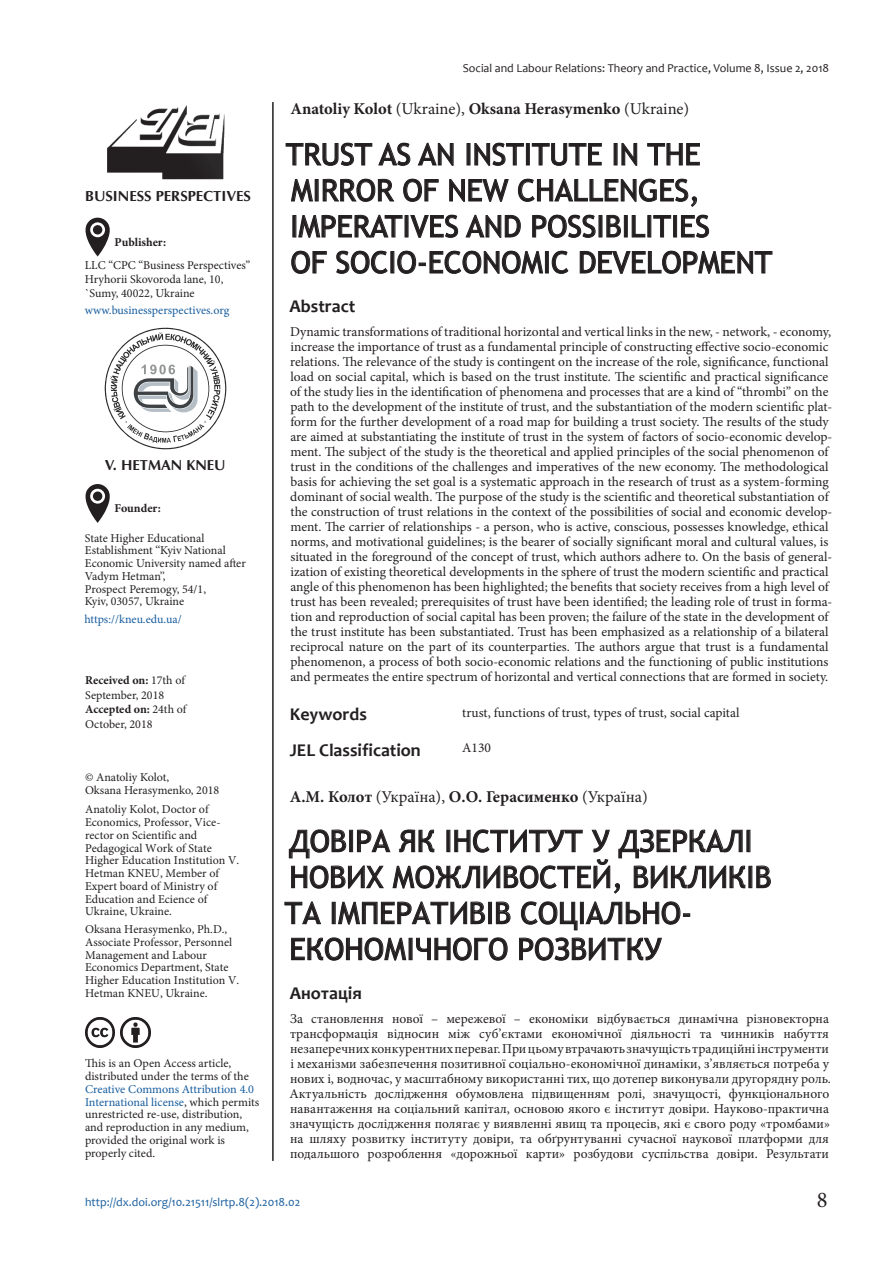
<style>
.page{position:relative;width:893px;height:1263px;background:#fff}
.page>*{position:absolute;margin:0;border:0;box-sizing:border-box;transform-origin:0 0}
.t1{font:30px/36px "Trebuchet MS";color:#231f20}
.t2{font:22.5px "Minion Pro";color:#231f20}
.t3{font:700 18px "Candara";color:#231f20}
.t4{font:700 16.5px "Minion Pro";color:#231f20}
.t5{font:700 14.85px "AG Opus";color:#231f20}
.t6{font:700 14.7px "AG Opus";color:#231f20}
.t7{font:13.5px/15px "Minion Pro";color:#231f20}
.t8{font:12px/12.8px "Minion Pro";color:#231f20}
.t9{font:12px "Candara";color:#231f20}
.t10{font:12px "Minion Pro";color:#175d9e}
.t11{font:12px "Candara";color:#175d9e}
.t12{font:700 12px "Minion Pro";color:#221e1f}
.t13{font:700 12px "Minion Pro";letter-spacing:-.005em;color:#231f20}
.s1{font-weight:700}
.s2{color:#175d9e}
.s3{font-weight:400}
</style>
<div class="page">
<svg style="left:285px;top:142px;width:126px;height:24px"></svg>
<svg style="left:418px;top:142px;width:36px;height:24px"></svg>
<svg style="left:474px;top:142px;width:50px;height:24px"></svg>
<div style="left:526px;top:144px;width:3px;height:21px;border:1px solid #231f20"></div>
<svg style="left:532px;top:143px;width:70px;height:23px"></svg>
<svg style="left:621px;top:143px;width:16px;height:23px"></svg>
<svg style="left:647px;top:143px;width:53px;height:23px"></svg>
<svg style="left:291px;top:179px;width:22px;height:23px"></svg>
<div style="left:315px;top:180px;width:3px;height:21px;border:1px solid #231f20"></div>
<svg style="left:322px;top:178px;width:72px;height:24px"></svg>
<svg style="left:403px;top:178px;width:36px;height:24px"></svg>
<svg style="left:449px;top:179px;width:60px;height:23px"></svg>
<svg style="left:518px;top:178px;width:179px;height:29px"></svg>
<svg style="left:298px;top:214px;width:105px;height:24px"></svg>
<svg style="left:410px;top:214px;width:48px;height:24px"></svg>
<svg style="left:465px;top:214px;width:56px;height:24px"></svg>
<svg style="left:532px;top:214px;width:64px;height:24px"></svg>
<svg style="left:606px;top:215px;width:15px;height:23px"></svg>
<div style="left:624px;top:216px;width:3px;height:21px;border:1px solid #231f20"></div>
<svg style="left:631px;top:215px;width:15px;height:23px"></svg>
<svg style="left:653px;top:215px;width:18px;height:23px"></svg>
<div style="left:674px;top:216px;width:3px;height:21px;border:1px solid #231f20"></div>
<svg style="left:681px;top:214px;width:28px;height:24px"></svg>
<svg style="left:291px;top:250px;width:36px;height:24px"></svg>
<svg style="left:336px;top:250px;width:52px;height:24px"></svg>
<svg style="left:397px;top:250px;width:146px;height:24px"></svg>
<div style="left:545px;top:252px;width:3px;height:21px;border:1px solid #231f20"></div>
<svg style="left:551px;top:250px;width:18px;height:24px"></svg>
<svg style="left:579px;top:250px;width:194px;height:24px"></svg>
<svg style="left:289px;top:829px;width:457px;height:65px"></svg>
<svg style="left:756px;top:865px;width:15px;height:23px"></svg>
<svg style="left:284px;top:901px;width:37px;height:23px"></svg>
<div style="left:332px;top:902px;width:3px;height:22px;border:1px solid #231f20"></div>
<svg style="left:338px;top:901px;width:147px;height:24px"></svg>
<svg style="left:496px;top:901px;width:15px;height:23px"></svg>
<svg style="left:521px;top:901px;width:57px;height:29px"></svg>
<div style="left:580px;top:902px;width:3px;height:22px;border:1px solid #231f20"></div>
<svg style="left:585px;top:901px;width:105px;height:24px"></svg>
<svg style="left:291px;top:937px;width:115px;height:24px"></svg>
<svg style="left:416px;top:937px;width:92px;height:24px"></svg>
<svg style="left:519px;top:937px;width:143px;height:24px"></svg>
<hr style="left:272px;top:102px;width:2px;height:1059px;background:#231f20">
<img style="left:107px;top:105px;width:118px;height:75px">
<svg style="left:85px;top:218px;width:25px;height:38px"></svg>
<div style="left:93px;top:225px;width:10px;height:10px;background:#231f20;border-radius:50%"></div>
<svg style="left:85px;top:484px;width:25px;height:39px"></svg>
<svg style="left:93px;top:491px;width:10px;height:10px"></svg>
<img style="left:120px;top:1017px;width:30px;height:30px">
<img style="left:85px;top:1017px;width:30px;height:30px">
<svg style="left:105px;top:328px;width:122px;height:122px"></svg>
<p class="t5" style="left:85px;top:187px;width:167px">BUSINESS PERSPECTIVES</p>
<p class="t12" style="left:115px;top:237px;width:53px">Publisher:</p>
<p class="t8" style="left:85px;top:258px;width:167px;line-height:14.4px">LLC “СPС “Business Perspectives”<br>Hryhorii Skovoroda lane, 10, `Sumy, 40022, Ukraine</p>
<p class="t10" style="left:85px;top:304px;width:146px">www.businessperspectives.org</p>
<p class="t6" style="left:105px;top:456px;width:122px">V. HETMAN KNEU</p>
<p class="t13" style="left:115px;top:503px;width:48px">Founder:</p>
<p class="t8" style="left:85px;top:532px;width:162px">State Higher Educational<br>Establishment ‘‘Kyiv National<br>Economic University named after<br>Vadym Hetman’’,<br>Prospect Peremogy, 54/1,<br>Kyiv, 03057, Ukraine</p>
<p class="t10" style="left:84px;top:613px;width:99px">https://kneu.edu.ua/</p>
<p class="t8" style="left:85px;top:674px;width:103px;line-height:14.4px"><span class="s1">Received on:</span> 17th of<br>September, 2018<br><span class="s1">Accepted on:</span> 24th of<br>October, 2018</p>
<p class="t8" style="left:85px;top:771px;width:136px">© Anatoliy Kolot,<br>Oksana Herasymenko, 2018</p>
<p class="t8" style="left:85px;top:804px;width:156px">Anatoliy Kolot, Doctor of<br>Economics, Professor, Vice&shy;rector on Scientific and<br>Pedagogical Work of State<br>Higher Education Institution V.<br>Hetman KNEU, Member of<br>Expert board of Ministry of<br>Education and Ecience of<br>Ukraine, Ukraine.</p>
<p class="t8" style="left:85px;top:923px;width:156px">Oksana Herasymenko, Ph.D.,<br>Associate Professor, Personnel<br>Management and Labour<br>Economics Department, State<br>Higher Education Institution V.<br>Hetman KNEU, Ukraine.</p>
<p class="t8" style="left:85px;top:1057px;width:165px">This is an Open Access article, distributed under the terms of the</p>
<p class="t8" style="left:85px;top:1083px;width:176px"><span class="s2">Creative Commons Attribution 4.0<br>International license</span>, which permits unrestricted re-use, distribution, and reproduction in any medium, provided the original work is properly cited.</p>
<p class="t9" style="left:463px;top:64px;width:368px">Social and Labour Relations: Theory and Practice, Volume 8, Issue 2, 2018</p>
<p class="t4" style="left:291px;top:102px;width:400px">Anatoliy Kolot <span class="s3">(Ukraine),</span> Oksana Herasymenko <span class="s3">(Ukraine)</span></p>
<h1 class="t1" style="left:286px;top:139px;width:488px">TRUST AS AN INSTITUTE IN THE<br>MIRROR OF NEW CHALLENGES,<br>IMPERATIVES AND POSSIBILITIES<br>OF SOCIO-ECONOMIC DEVELOPMENT</h1>
<h3 class="t3" style="left:290px;top:300px;width:67px">Abstract</h3>
<p class="t7" style="left:290px;top:325px;width:544px">Dynamic transformations of traditional horizontal and vertical links in the new, - network, - economy, increase the importance of trust as a fundamental principle of constructing effective socio-economic relations. The relevance of the study is contingent on the increase of the role, significance, functional load on social capital, which is based on the trust institute. The scientific and practical significance of the study lies in the identification of phenomena and processes that are a kind of “thrombi” on the path to the development of the institute of trust, and the substantiation of the modern scientific plat&shy;form for the further development of a road map for building a trust society. The results of the study are aimed at substantiating the institute of trust in the system of factors of socio-economic develop&shy;ment. The subject of the study is the theoretical and applied principles of the social phenomenon of trust in the conditions of the challenges and imperatives of the new economy. The methodological basis for achieving the set goal is a systematic approach in the research of trust as a system-forming dominant of social wealth. The purpose of the study is the scientific and theoretical substantiation of the construction of trust relations in the context of the possibilities of social and economic develop&shy;ment. The carrier of relationships - a person, who is active, conscious, possesses knowledge, ethical norms, and motivational guidelines; is the bearer of socially significant moral and cultural values, is situated in the foreground of the concept of trust, which authors adhere to. On the basis of general&shy;ization of existing theoretical developments in the sphere of trust the modern scientific and practical angle of this phenomenon has been highlighted; the benefits that society receives from a high level of trust has been revealed; prerequisites of trust have been identified; the leading role of trust in forma&shy;tion and reproduction of social capital has been proven; the failure of the state in the development of the trust institute has been substantiated. Trust has been emphasized as a relationship of a bilateral reciprocal nature on the part of its counterparties. The authors argue that trust is a fundamental phenomenon, a process of both socio-economic relations and the functioning of public institutions and permeates the entire spectrum of horizontal and vertical connections that are formed in society.</p>
<h3 class="t3" style="left:290px;top:708px;width:79px">Keywords</h3>
<p class="t7" style="left:462px;top:706px;width:279px">trust, functions of trust, types of trust, social capital</p>
<h3 class="t3" style="left:290px;top:743px;width:133px">JEL Classification</h3>
<p class="t7" style="left:462px;top:741px;width:30px">А130</p>
<p class="t4" style="left:290px;top:790px;width:359px">А.М. Колот <span class="s3">(Україна),</span> О.О. Герасименко <span class="s3">(Україна)</span></p>
<h1 class="t1" style="left:284px;top:823px;width:489px">ДОВІРА ЯК ІНСТИТУТ У ДЗЕРКАЛІ<br>НОВИХ МОЖЛИВОСТЕЙ, ВИКЛИКІВ<br>ТА ІМПЕРАТИВІВ СОЦІАЛЬНО-<br>ЕКОНОМІЧНОГО РОЗВИТКУ</h1>
<h3 class="t3" style="left:290px;top:982px;width:74px">Анотація</h3>
<p class="t7" style="left:289px;top:1012px;width:543px">За становлення нової – мережевої – економіки відбувається динамічна різновекторна трансформація відносин між суб’єктами економічної діяльності та чинників набуття незаперечних конкурентних переваг. При цьому втрачають значущість традиційні інструменти і механізми забезпечення позитивної соціально-економічної динаміки, з’являється потреба у нових і, водночас, у масштабному використанні тих, що дотепер виконували другорядну роль.<br>Актуальність дослідження обумовлена підвищенням ролі, значущості, функціонального навантаження на соціальний капітал, основою якого є інститут довіри. Науково-практична значущість дослідження полягає у виявленні явищ та процесів, які є свого роду «тромбами» на шляху розвитку інституту довіри, та обґрунтуванні сучасної наукової платформи для подальшого розроблення «дорожньої карти» розбудови суспільства довіри. Результати</p>
<p class="t11" style="left:85px;top:1197px;width:217px">http://dx.doi.org/10.21511/slrtp.8(2).2018.02</p>
<h2 class="t2" style="left:817px;top:1184px;width:12px">8</h2>
</div>
